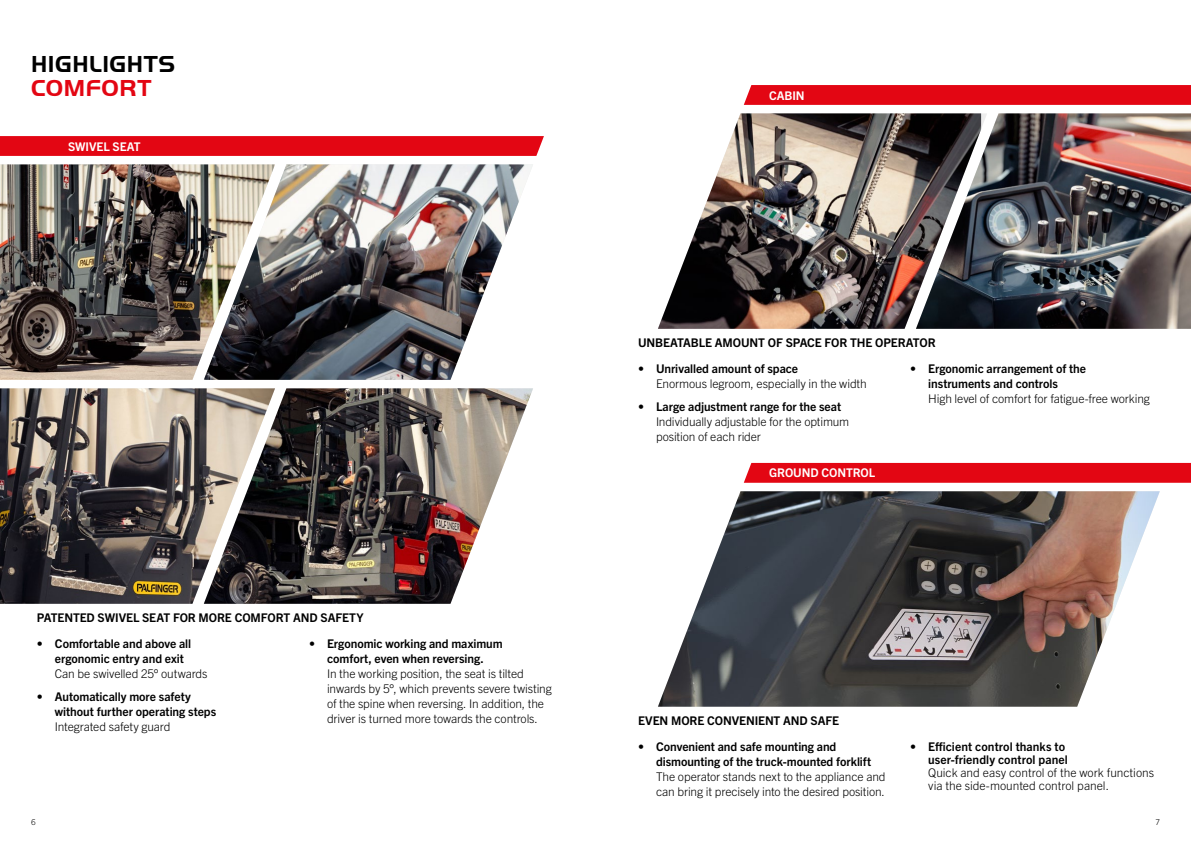
<style>
.page{position:relative;width:1191px;height:842px;background:#fff}
.page>*{position:absolute;margin:0;border:0;box-sizing:border-box;transform-origin:0 0}
.t1{font:700 24px "Palfinger Handel Gothic";letter-spacing:.025em;color:#000}
.t2{font:700 24px "Palfinger Handel Gothic";letter-spacing:.025em;color:#e30613}
.t3{font:300 12px/15px "Trade Gothic Next LT Pro";letter-spacing:-.01em;color:#000}
.t4{font:700 12px/15px "Trade Gothic Next LT Pro";letter-spacing:-.005em;color:#000}
.t5{font:700 12px "Trade Gothic Next LT Pro";letter-spacing:-.01em;color:#fff}
.t6{font:300 8px "Trade Gothic Next LT Pro";color:#000}
</style>
<div class="page">
<svg style="left:0;top:136px;width:544px;height:20px;background:#e30916"></svg>
<img style="left:275px;top:388px;width:258px;height:216px">
<img style="left:0;top:388px;width:275px;height:216px">
<img style="left:275px;top:164px;width:258px;height:216px">
<img style="left:0;top:164px;width:275px;height:216px">
<svg style="left:743px;top:85px;width:448px;height:20px;background:#e30a17"></svg>
<img style="left:658px;top:113px;width:258px;height:216px">
<img style="left:916px;top:113px;width:275px;height:216px">
<div style="left:743px;top:463px;width:448px;height:20px;background:#e30613"></div>
<img style="left:658px;top:491px;width:501px;height:216px">
<h1 class="t1" style="left:31px;top:51px;width:146px">HIGHLIGHTS</h1>
<h1 class="t2" style="left:31px;top:75px;width:122px">COMFORT</h1>
<p class="t5" style="left:769px;top:87px;width:37px">CABIN</p>
<p class="t5" style="left:68px;top:138px;width:74px">SWIVEL SEAT</p>
<p class="t4" style="left:37px;top:609px;width:328px">PATENTED SWIVEL SEAT FOR MORE COMFORT AND SAFETY</p>
<p class="t4" style="left:55px;top:635px;width:138px;text-indent:-18px">• Comfortable and above all ergonomic entry and exit</p>
<p class="t3" style="left:55px;top:665px;width:154px">Can be swivelled 25° outwards</p>
<p class="t4" style="left:55px;top:689px;width:163px;text-indent:-18px">• Automatically more safety without further operating steps</p>
<p class="t3" style="left:55px;top:719px;width:117px">Integrated safety guard</p>
<p class="t4" style="left:309px;top:635px;width:195px;text-align:center">• Ergonomic working and maximum comfort, even when reversing.</p>
<p class="t3" style="left:327px;top:665px;width:226px">In the working position, the seat is tilted inwards by 5°, which prevents severe twisting of the spine when reversing. In addition, the driver is turned more towards the controls.</p>
<p class="t4" style="left:638px;top:334px;width:299px">UNBEATABLE AMOUNT OF SPACE FOR THE OPERATOR</p>
<p class="t4" style="left:638px;top:360px;width:162px">• Unrivalled amount of space</p>
<p class="t3" style="left:656px;top:375px;width:212px">Enormous legroom, especially in the width</p>
<p class="t4" style="left:638px;top:399px;width:205px">• Large adjustment range for the seat</p>
<p class="t3" style="left:656px;top:414px;width:195px">Individually adjustable for the optimum position of each rider</p>
<p class="t5" style="left:769px;top:465px;width:107px">GROUND CONTROL</p>
<p class="t4" style="left:928px;top:360px;width:159px;text-indent:-18px">• Ergonomic arrangement of the instruments and controls</p>
<p class="t3" style="left:928px;top:390px;width:223px">High level of comfort for fatigue-free working</p>
<p class="t4" style="left:638px;top:712px;width:203px">EVEN MORE CONVENIENT AND SAFE</p>
<p class="t4" style="left:656px;top:738px;width:217px;text-indent:-18px">• Convenient and safe mounting and dismounting of the truck-mounted forklift</p>
<p class="t3" style="left:656px;top:768px;width:231px">The operator stands next to the appliance and can bring it precisely into the desired position.</p>
<p class="t4" style="left:910px;top:739px;width:159px;line-height:13px;text-align:right">• Efficient control thanks to user-friendly control panel</p>
<p class="t3" style="left:928px;top:765px;width:227px;line-height:13px">Quick and easy control of the work functions via the side-mounted control panel.</p>
<p class="t6" style="left:31px;top:816px;width:6px">6</p>
<p class="t6" style="left:1155px;top:816px;width:6px">7</p>
</div>
